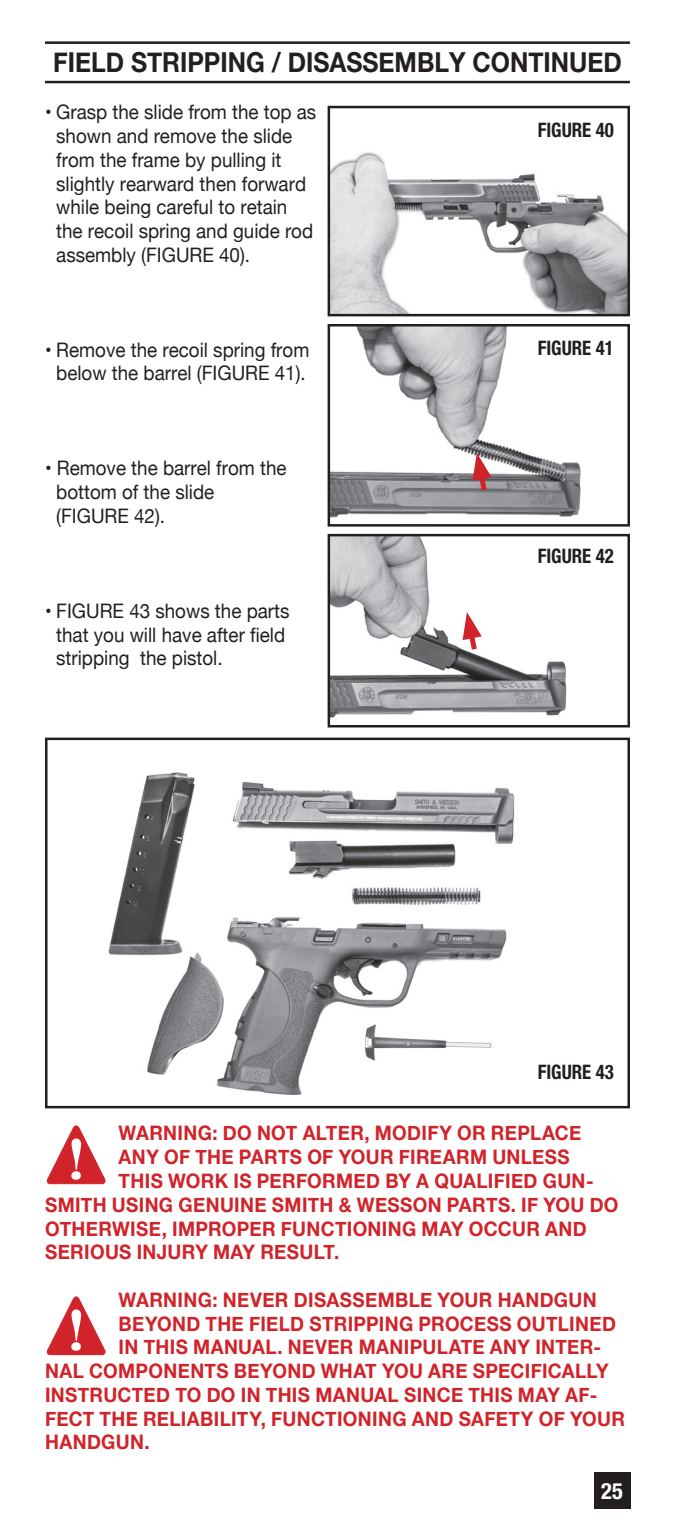
<style>
.page{position:relative;width:675px;height:1530px;background:#fff}
.page>*{position:absolute;margin:0;border:0;box-sizing:border-box;transform-origin:0 0}
.t1{font:700 27.5px "Helvetica Neue";color:#231f20;scale:.9 1}
.t2{font:700 condensed 22.5px "Helvetica Neue LT Std";color:#fff}
.t3{font:700 20px "Helvetica Neue";letter-spacing:.02em;color:#d1232a;scale:.94 1}
.t4{font:20px/23.8px "Helvetica Neue";color:#231f20;scale:.94 1}
.t5{font:700 condensed 20px "Helvetica Neue LT Std";color:#231f20;scale:.94 1}
</style>
<div class="page">
<div style="left:594px;top:1472px;width:36px;height:37px;background:#231f20"></div>
<hr style="left:45px;top:41px;width:585px;height:3px;background:#231f20">
<hr style="left:45px;top:81px;width:585px;height:2px;background:#231f20">
<svg style="left:46px;top:1125px;width:60px;height:60px"></svg>
<svg style="left:46px;top:1296px;width:60px;height:60px"></svg>
<img style="left:331px;top:152px;width:296px;height:161px">
<div style="left:328px;top:106px;width:302px;height:210px;border:2px solid #231f20"></div>
<img style="left:331px;top:327px;width:250px;height:191px">
<div style="left:328px;top:324px;width:302px;height:203px;border:2px solid #231f20"></div>
<img style="left:331px;top:537px;width:236px;height:181px">
<div style="left:328px;top:534px;width:302px;height:194px;border:2px solid #231f20"></div>
<img style="left:108px;top:772px;width:407px;height:323px">
<div style="left:45px;top:738px;width:585px;height:370px;border:2px solid #231f20"></div>
<div style="left:533px;top:334px;width:86px;height:28px;background:#fff"></div>
<div style="left:533px;top:542px;width:86px;height:29px;background:#fff"></div>
<svg style="left:472px;top:453px;width:20px;height:43px"></svg>
<svg style="left:463px;top:612px;width:19px;height:43px"></svg>
<h1 class="t1" style="left:53px;top:40px;width:634px">FIELD STRIPPING / DISASSEMBLY CONTINUED</h1>
<p class="t4" style="left:56px;top:101px;width:278px;text-indent:-11px">• Grasp the slide from the top as shown and remove the slide from the frame by pulling it slightly rearward then forward while being careful to retain the recoil spring and guide rod assembly (FIGURE 40).</p>
<p class="t5" style="left:538px;top:117px;width:83px">FIGURE 40</p>
<p class="t4" style="left:45px;top:339px;width:283px;text-align:center">• Remove the recoil spring from below the barrel (FIGURE 41).</p>
<p class="t4" style="left:56px;top:458px;width:247px;text-indent:-11px">• Remove the barrel from the bottom of the slide (FIGURE 42).</p>
<p class="t4" style="left:56px;top:600px;width:250px;text-indent:-11px">• FIGURE 43 shows the parts that you will have after field stripping the pistol.</p>
<p class="t5" style="left:538px;top:336px;width:83px">FIGURE 41</p>
<p class="t5" style="left:538px;top:544px;width:83px">FIGURE 42</p>
<p class="t5" style="left:538px;top:1060px;width:83px">FIGURE 43</p>
<p class="t3" style="left:119px;top:1118px;width:494px">WARNING: DO NOT ALTER, MODIFY OR REPLACE</p>
<p class="t3" style="left:119px;top:1141px;width:482px">ANY OF THE PARTS OF YOUR FIREARM UNLESS</p>
<p class="t3" style="left:119px;top:1165px;width:507px">THIS WORK IS PERFORMED BY A QUALIFIED GUN-</p>
<p class="t3" style="left:45px;top:1189px;width:612px">SMITH USING GENUINE SMITH &amp; WESSON PARTS. IF YOU DO</p>
<p class="t3" style="left:45px;top:1213px;width:578px">OTHERWISE, IMPROPER FUNCTIONING MAY OCCUR AND</p>
<p class="t3" style="left:45px;top:1236px;width:315px">SERIOUS INJURY MAY RESULT.</p>
<p class="t3" style="left:119px;top:1284px;width:510px">WARNING: NEVER DISASSEMBLE YOUR HANDGUN</p>
<p class="t3" style="left:119px;top:1308px;width:531px">BEYOND THE FIELD STRIPPING PROCESS OUTLINED</p>
<p class="t3" style="left:119px;top:1331px;width:515px">IN THIS MANUAL. NEVER MANIPULATE ANY INTER-</p>
<p class="t3" style="left:45px;top:1355px;width:601px">NAL COMPONENTS BEYOND WHAT YOU ARE SPECIFICALLY</p>
<p class="t3" style="left:45px;top:1379px;width:589px">INSTRUCTED TO DO IN THIS MANUAL SINCE THIS MAY AF-</p>
<p class="t3" style="left:45px;top:1403px;width:619px">FECT THE RELIABILITY, FUNCTIONING AND SAFETY OF YOUR</p>
<p class="t3" style="left:45px;top:1426px;width:113px">HANDGUN.</p>
<p class="t2" style="left:601px;top:1477px;width:23px">25</p>
</div>
